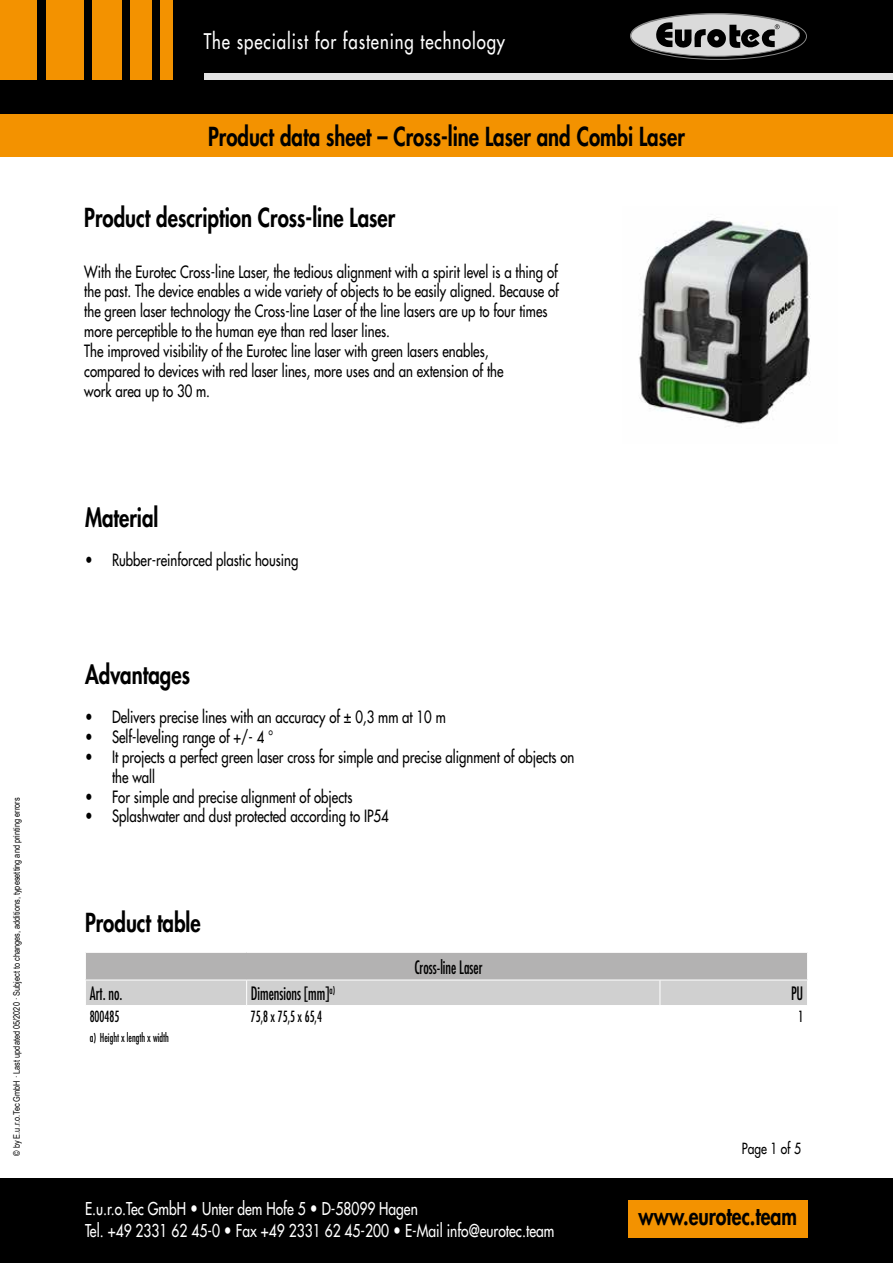
<style>
.page{position:relative;width:893px;height:1263px;background:#fff}
.page>*{position:absolute;margin:0;border:0;box-sizing:border-box;transform-origin:0 0}
.t1{font:800 25.5px "Futura Std";color:#000;scale:.8 1}
.t2{font:800 24.3px "Futura Std";color:#000;scale:.8 1}
.t3{font:500 21px "Futura Std";letter-spacing:.055em;color:#fff;scale:.8 1}
.t4{font:condensed 18px "Futura Std";color:#000;scale:.8 1}
.t5{font:500 17.25px/22.5px "Futura Std";color:#fff;scale:.8 1}
.t6{font:500 16.5px/19.8px "Futura Std";color:#000;scale:.8 1}
.t7{font:condensed 15px "Futura Std";color:#000;scale:.8 1}
.t8{font:500 15px "Futura Std";color:#000;scale:.8 1}
.t9{font:condensed 12px "Futura Std";color:#000;scale:.8 1}
.t10{font:9px "Arial Narrow";color:#000}
.s1{font-weight:800}
</style>
<div class="page">
<div style="left:0;top:0;width:893px;height:137px;background:#000"></div>
<div style="left:204px;top:74px;width:689px;height:6px;background:#e3e3e3"></div>
<svg style="left:630px;top:13px;width:176px;height:46px"></svg>
<div style="left:631px;top:14px;width:168px;height:42px;background:#dadada;border-radius:50%"></div>
<div style="left:630px;top:14px;width:170px;height:43px;border:1px solid #878787;border-radius:50%"></div>
<div style="left:630px;top:13px;width:177px;height:47px;border:1px solid #878787;border-radius:50%"></div>
<svg style="left:656px;top:22px;width:124px;height:27px"></svg>
<div style="left:0;top:0;width:37px;height:80px;background:#f39200"></div>
<div style="left:46px;top:0;width:38px;height:80px;background:#f39200"></div>
<div style="left:92px;top:0;width:30px;height:80px;background:#f39200"></div>
<div style="left:131px;top:0;width:21px;height:80px;background:#f39200"></div>
<div style="left:161px;top:0;width:12px;height:80px;background:#f39200"></div>
<div style="left:0;top:114px;width:893px;height:43px;background:#f39200"></div>
<div style="left:0;top:1178px;width:893px;height:85px;background:#000"></div>
<div style="left:628px;top:1200px;width:180px;height:37px;background:#f39200"></div>
<img style="left:639px;top:219px;width:172px;height:205px">
<svg style="left:85px;top:953px;width:723px;height:52px"></svg>
<p class="t10" style="left:10px;top:1156px;width:360px;rotate:-90deg">© by E.u.r.o.Tec GmbH · Last updated 05/2020 · Subject to changes, additions, typesetting and printing errors</p>
<p class="t3" style="left:204px;top:28px;width:378px">The specialist for fastening technology</p>
<h1 class="t1" style="left:208px;top:121px;width:598px">Product data sheet – Cross-line Laser and Combi Laser</h1>
<h1 class="t1" style="left:84px;top:202px;width:390px">Product description Cross-line Laser</h1>
<p class="t6" style="left:84px;top:262px;width:595px">With the Eurotec Cross-line Laser, the tedious alignment with a spirit level is a thing of the past. The device enables a wide variety of objects to be easily aligned. Because of the green laser technology the Cross-line Laser of the line lasers are up to four times more perceptible to the human eye than red laser lines.<br>The improved visibility of the Eurotec line laser with green lasers enables,<br>compared to devices with red laser lines, more uses and an extension of the<br>work area up to 30 m.</p>
<h1 class="t1" style="left:85px;top:501px;width:93px">Material</h1>
<p class="t6" style="left:85px;top:550px;width:268px">• Rubber-reinforced plastic housing</p>
<h1 class="t1" style="left:85px;top:658px;width:133px">Advantages</h1>
<p class="t6" style="left:85px;top:707px;width:452px">• Delivers precise lines with an accuracy of ± 0,3 mm at 10 m</p>
<p class="t6" style="left:85px;top:727px;width:237px">• Self-leveling range of +/- 4 °</p>
<p class="t6" style="left:112px;top:747px;width:580px;text-indent:-27px">• It projects a perfect green laser cross for simple and precise alignment of objects on the wall</p>
<p class="t6" style="left:85px;top:786px;width:336px">• For simple and precise alignment of objects</p>
<p class="t6" style="left:85px;top:806px;width:381px">• Splashwater and dust protected according to IP54</p>
<h1 class="t1" style="left:85px;top:906px;width:146px">Product table</h1>
<p class="t4" style="left:414px;top:956px;width:87px">Cross-line Laser</p>
<p class="t4" style="left:90px;top:983px;width:43px">Art. no.</p>
<p class="t4" style="left:251px;top:983px;width:107px">Dimensions [mm]<sup>a)</sup></p>
<p class="t4" style="left:791px;top:983px;width:17px">PU</p>
<p class="t7" style="left:90px;top:1008px;width:38px">800485</p>
<p class="t7" style="left:251px;top:1008px;width:90px">75,8 x 75,5 x 65,4</p>
<p class="t7" style="left:798px;top:1008px;width:8px">1</p>
<p class="t9" style="left:90px;top:1031px;width:101px">a) Height x length x width</p>
<p class="t8" style="left:742px;top:1139px;width:75px">Page 1 of 5</p>
<p class="t5" style="left:85px;top:1197px;width:588px">E.u.r.o.Tec GmbH <span class="s1">•</span> Unter dem Hofe 5 <span class="s1">•</span> D-58099 Hagen<br>Tel. +49 2331 62 45-0 <span class="s1">•</span> Fax +49 2331 62 45-200 <span class="s1">•</span> E-Mail info@eurotec.team</p>
<h2 class="t2" style="left:638px;top:1201px;width:200px">www.eurotec.team</h2>
</div>
